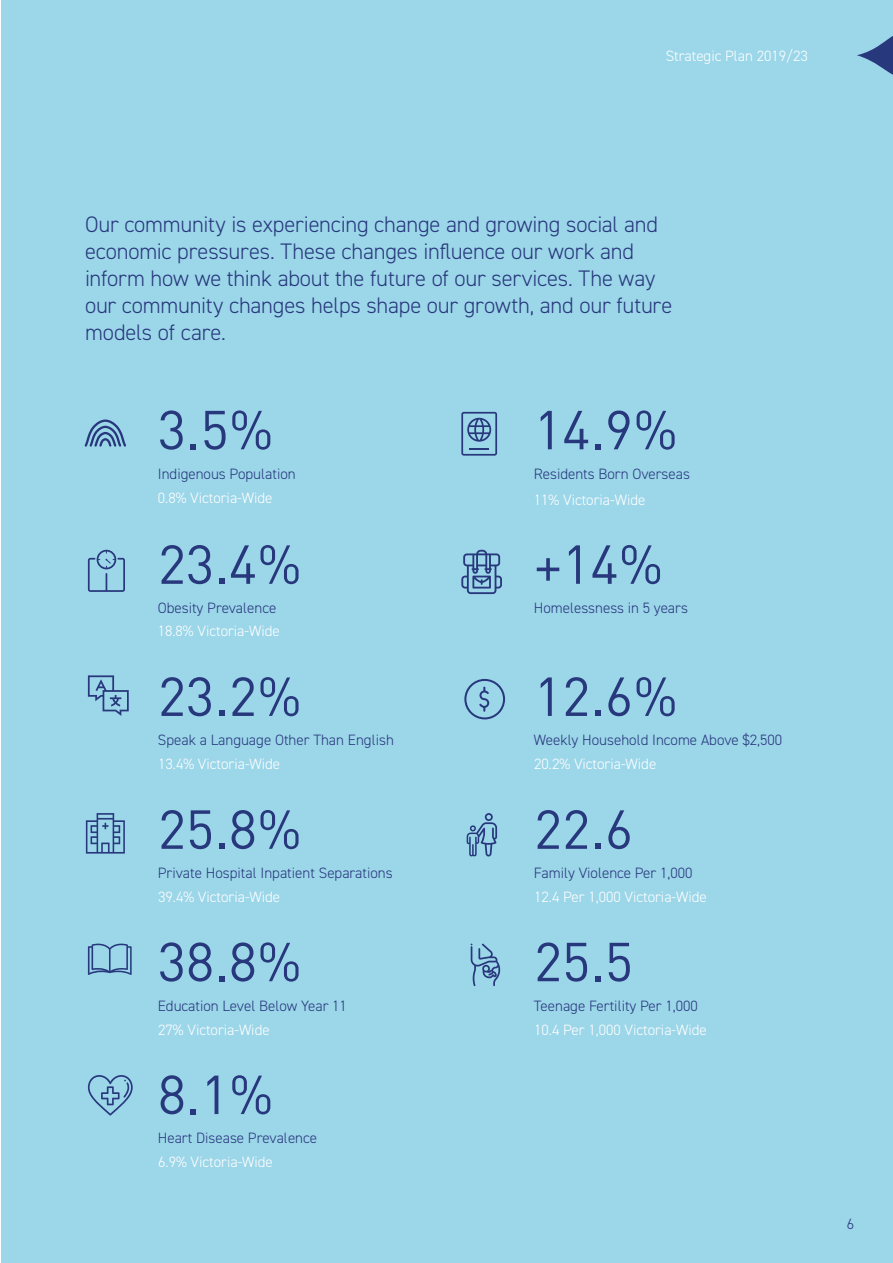
<style>
.page{position:relative;width:893px;height:1263px;background:#fff}
.page>*{position:absolute;margin:0;border:0;box-sizing:border-box;transform-origin:0 0}
.t1{font:54px "DIN";color:#27387c}
.t2{font:300 22.5px/27px "DIN2014";letter-spacing:-.01em;color:#27387c}
.t3{font:300 15px "DIN2014";color:#27387c}
.t4{font:300 15px "DIN2014";color:#fff}
</style>
<div class="page">
<div style="left:2px;top:0;width:891px;height:1263px;background:#9cd6e9"></div>
<svg style="left:857px;top:36px;width:36px;height:39px"></svg>
<svg style="left:461px;top:550px;width:41px;height:44px"></svg>
<svg style="left:88px;top:550px;width:37px;height:42px"></svg>
<svg style="left:471px;top:943px;width:30px;height:43px"></svg>
<svg style="left:88px;top:944px;width:44px;height:31px"></svg>
<svg style="left:88px;top:1075px;width:45px;height:40px"></svg>
<svg style="left:88px;top:675px;width:41px;height:41px"></svg>
<svg style="left:464px;top:679px;width:41px;height:40px"></svg>
<svg style="left:86px;top:813px;width:39px;height:40px"></svg>
<svg style="left:467px;top:813px;width:30px;height:43px"></svg>
<svg style="left:461px;top:412px;width:36px;height:44px"></svg>
<svg style="left:85px;top:419px;width:41px;height:28px"></svg>
<p class="t4" style="left:666px;top:46px;width:144px">Strategic Plan 2019/23</p>
<p class="t2" style="left:85px;top:211px;width:589px">Our community is experiencing change and growing social and economic pressures. These changes influence our work and inform how we think about the future of our services. The way our community changes helps shape our growth, and our future models of care.</p>
<h1 class="t1" style="left:158px;top:396px;width:117px">3.5%</h1>
<h1 class="t1" style="left:534px;top:396px;width:146px">14.9%</h1>
<p class="t3" style="left:534px;top:465px;width:158px">Residents Born Overseas</p>
<p class="t4" style="left:158px;top:488px;width:116px">0.8% Victoria-Wide</p>
<p class="t4" style="left:534px;top:491px;width:113px">11% Victoria-Wide</p>
<p class="t3" style="left:158px;top:465px;width:139px">Indigenous Population</p>
<h1 class="t1" style="left:158px;top:531px;width:146px">23.4%</h1>
<h1 class="t1" style="left:534px;top:531px;width:131px">+14%</h1>
<p class="t3" style="left:158px;top:599px;width:120px">Obesity Prevalence</p>
<p class="t3" style="left:534px;top:599px;width:156px">Homelessness in 5 years</p>
<p class="t4" style="left:158px;top:621px;width:123px">18.8% Victoria-Wide</p>
<h1 class="t1" style="left:158px;top:663px;width:146px">23.2%</h1>
<h1 class="t1" style="left:534px;top:663px;width:146px">12.6%</h1>
<p class="t3" style="left:158px;top:731px;width:238px">Speak a Language Other Than English</p>
<p class="t3" style="left:534px;top:731px;width:250px">Weekly Household Income Above $2,500</p>
<p class="t4" style="left:158px;top:755px;width:123px">13.4% Victoria-Wide</p>
<p class="t4" style="left:534px;top:755px;width:123px">20.2% Victoria-Wide</p>
<h1 class="t1" style="left:158px;top:796px;width:146px">25.8%</h1>
<h1 class="t1" style="left:534px;top:796px;width:101px">22.6</h1>
<p class="t3" style="left:158px;top:863px;width:236px">Private Hospital Inpatient Separations</p>
<p class="t3" style="left:534px;top:863px;width:160px">Family Violence Per 1,000</p>
<p class="t4" style="left:158px;top:887px;width:123px">39.4% Victoria-Wide</p>
<p class="t4" style="left:534px;top:887px;width:174px">12.4 Per 1,000 Victoria-Wide</p>
<h1 class="t1" style="left:158px;top:928px;width:146px">38.8%</h1>
<h1 class="t1" style="left:534px;top:928px;width:101px">25.5</h1>
<p class="t3" style="left:158px;top:996px;width:191px">Education Level Below Year 11</p>
<p class="t3" style="left:534px;top:996px;width:165px">Teenage Fertility Per 1,000</p>
<p class="t4" style="left:158px;top:1020px;width:113px">27% Victoria-Wide</p>
<p class="t4" style="left:534px;top:1020px;width:174px">10.4 Per 1,000 Victoria-Wide</p>
<h1 class="t1" style="left:158px;top:1061px;width:117px">8.1%</h1>
<p class="t3" style="left:158px;top:1129px;width:161px">Heart Disease Prevalence</p>
<p class="t4" style="left:158px;top:1153px;width:116px">6.9% Victoria-Wide</p>
<p class="t3" style="left:847px;top:1214px;width:9px">6</p>
</div>
